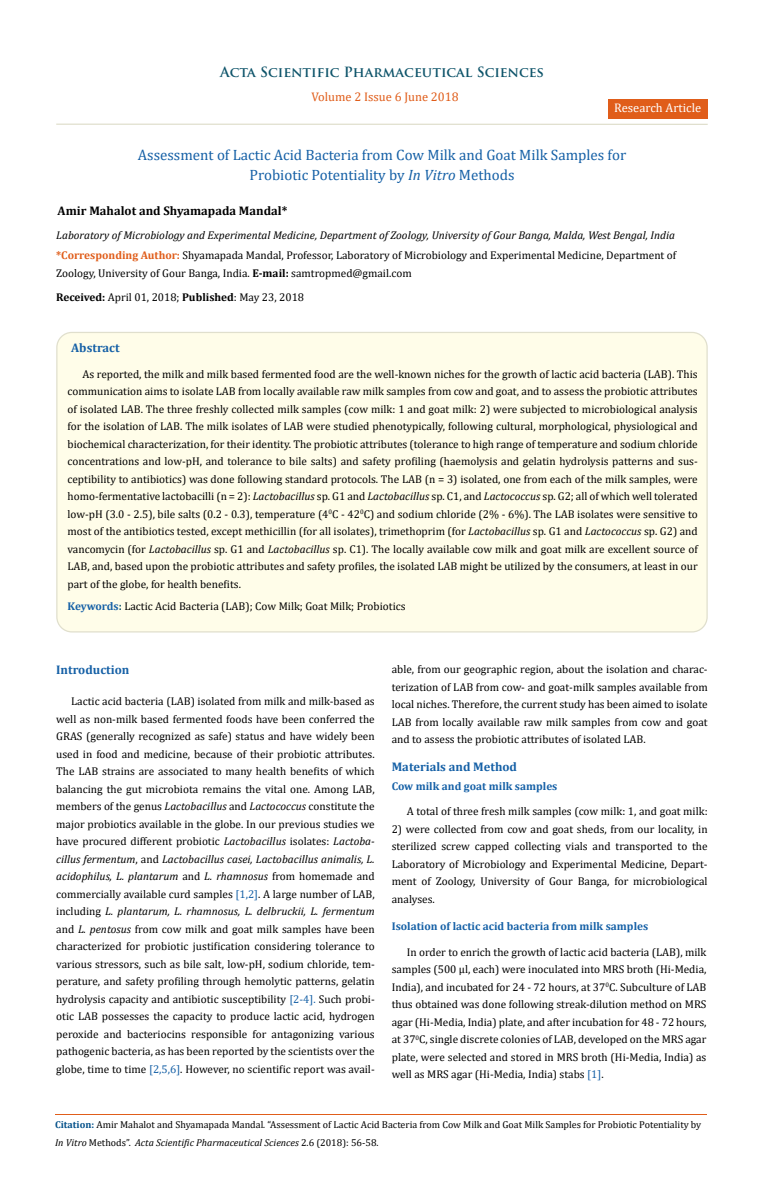
<style>
.page{position:relative;width:764px;height:1202px;background:#fff}
.page>*{position:absolute;margin:0;border:0;box-sizing:border-box;transform-origin:0 0}
.t1{font:15px/20px "Cambria";color:#1560a6;text-align:center}
.t2{font:700 13.75px "Trajan Pro";color:#0e546a}
.t3{font:700 12.5px "Cambria";color:#1560a6}
.t4{font:700 12.5px "Cambria";color:#000}
.t5{font:12.5px "Cambria";color:#e05d1a}
.t6{font:12.5px "Cambria";color:#fff}
.t7{font:11.25px/17.5px "Cambria";color:#000;text-align:justify}
.t8{font:italic 11.25px/20.6px "Cambria";color:#000}
.t9{font:700 11.25px "Cambria";color:#1560a6}
.t10{font:10px/17.5px "Cambria";color:#000}
.s1{font-style:italic}
.s2{font-weight:700;font-style:normal;color:#e05d1a}
.s3{font-style:normal}
.s4{font-weight:700}
.s5{font-weight:700;color:#1560a6}
.s6{font-weight:700;color:#0e546a}
.s7{color:#1560a6}
.s8{font-weight:700;color:#035089}
</style>
<div class="page">
<div style="left:608px;top:99px;width:99px;height:20px;background:#e05d1a"></div>
<div style="left:57px;top:332px;width:650px;height:299px;background:#fffde9;border-radius:15px"></div>
<hr style="left:55px;top:1113px;width:651px;height:1px;background:#e05d1a">
<hr style="left:56px;top:123px;width:651px;height:2px;background:#e0dfcd">
<p class="t2" style="left:220px;top:64px;width:325px">Acta Scientific Pharmaceutical Sciences</p>
<p class="t5" style="left:311px;top:90px;width:149px">Volume 2 Issue 6 June 2018</p>
<p class="t6" style="left:614px;top:100px;width:89px">Research Article</p>
<h1 class="t1" style="left:138px;top:145px;width:490px">Assessment of Lactic Acid Bacteria from Cow Milk and Goat Milk Samples for<br>Probiotic Potentiality by <span class="s1">In Vitro</span> Methods</h1>
<p class="t4" style="left:58px;top:202px;width:231px">Amir Mahalot and Shyamapada Mandal*</p>
<p class="t8" style="left:56px;top:224px;width:621px">Laboratory of Microbiology and Experimental Medicine, Department of Zoology, University of Gour Banga, Malda, West Bengal, India <span class="s2">*Corresponding Author:</span> <span class="s3">Shyamapada Mandal, Professor, Laboratory of Microbiology and Experimental Medicine, Department of</span></p>
<p class="t7" style="left:56px;top:261px;width:357px;line-height:24.4px">Zoology, University of Gour Banga, India. <span class="s4">E-mail:</span> samtropmed@gmail.com<br><span class="s4">Received:</span> April 01, 2018; <span class="s4">Published</span>: May 23, 2018</p>
<p class="t3" style="left:71px;top:339px;width:50px">Abstract</p>
<p class="t7" style="left:68px;top:365px;width:632px;text-indent:15px">As reported, the milk and milk based fermented food are the well-known niches for the growth of lactic acid bacteria (LAB). This communication aims to isolate LAB from locally available raw milk samples from cow and goat, and to assess the probiotic attributes of isolated LAB. The three freshly collected milk samples (cow milk: 1 and goat milk: 2) were subjected to microbiological analysis for the isolation of LAB. The milk isolates of LAB were studied phenotypically, following cultural, morphological, physiological and biochemical characterization, for their identity. The probiotic attributes (tolerance to high range of temperature and sodium chloride concentrations and low-pH, and tolerance to bile salts) and safety profiling (haemolysis and gelatin hydrolysis patterns and sus&shy;ceptibility to antibiotics) was done following standard protocols. The LAB (n = 3) isolated, one from each of the milk samples, were homo-fermentative lactobacilli (n = 2): <span class="s1">Lactobacillus</span> sp. G1 and <span class="s1">Lactobacillus</span> sp. C1, and <span class="s1">Lactococcus</span> sp. G2; all of which well tolerated low-pH (3.0 - 2.5), bile salts (0.2 - 0.3), temperature (4<sup>0</sup>C - 42<sup>0</sup>C) and sodium chloride (2% - 6%). The LAB isolates were sensitive to most of the antibiotics tested, except methicillin (for all isolates), trimethoprim (for <span class="s1">Lactobacillus</span> sp. G1 and <span class="s1">Lactococcus</span> sp. G2) and vancomycin (for <span class="s1">Lactobacillus</span> sp. G1 and <span class="s1">Lactobacillus</span> sp. C1). The locally available cow milk and goat milk are excellent source of LAB, and, based upon the probiotic attributes and safety profiles, the isolated LAB might be utilized by the consumers, at least in our part of the globe, for health benefits.</p>
<p class="t7" style="left:68px;top:596px;width:339px"><span class="s5">Keywords</span><span class="s6">:</span> Lactic Acid Bacteria (LAB); Cow Milk; Goat Milk; Probiotics</p>
<p class="t3" style="left:56px;top:661px;width:75px">Introduction</p>
<p class="t7" style="left:56px;top:692px;width:320px;text-indent:15px">Lactic acid bacteria (LAB) isolated from milk and milk-based as well as non-milk based fermented foods have been conferred the GRAS (generally recognized as safe) status and have widely been used in food and medicine, because of their probiotic attributes.<br>The LAB strains are associated to many health benefits of which balancing the gut microbiota remains the vital one. Among LAB, members of the genus <span class="s1">Lactobacillus</span> and <span class="s1">Lactococcus</span> constitute the major probiotics available in the globe. In our previous studies we have procured different probiotic <span class="s1">Lactobacillus</span> isolates: <span class="s1">Lactoba&shy;cillus fermentum</span>, and <span class="s1">Lactobacillus casei, Lactobacillus animalis, L. acidophilus, L. plantarum</span> and <span class="s1">L. rhamnosus</span> from homemade and commercially available curd samples <span class="s7">[1,2]</span>. A large number of LAB, including <span class="s1">L. plantarum, L. rhamnosus, L. delbruckii, L. fermentum </span>and <span class="s1">L. pentosus</span> from cow milk and goat milk samples have been characterized for probiotic justification considering tolerance to various stressors, such as bile salt, low-pH, sodium chloride, tem&shy;perature, and safety profiling through hemolytic patterns, gelatin hydrolysis capacity and antibiotic susceptibility <span class="s7">[2-4].</span> Such probi&shy;otic LAB possesses the capacity to produce lactic acid, hydrogen peroxide and bacteriocins responsible for antagonizing various pathogenic bacteria, as has been reported by the scientists over the globe, time to time <span class="s7">[2,5,6]</span>. However, no scientific report was avail-</p>
<p class="t7" style="left:392px;top:660px;width:317px">able, from our geographic region, about the isolation and charac&shy;terization of LAB from cow- and goat-milk samples available from local niches. Therefore, the current study has been aimed to isolate LAB from locally available raw milk samples from cow and goat and to assess the probiotic attributes of isolated LAB.</p>
<p class="t3" style="left:392px;top:757px;width:127px">Materials and Method</p>
<p class="t9" style="left:392px;top:778px;width:167px">Cow milk and goat milk samples</p>
<p class="t7" style="left:407px;top:802px;width:302px">A total of three fresh milk samples (cow milk: 1, and goat milk:</p>
<p class="t7" style="left:392px;top:820px;width:317px">2) were collected from cow and goat sheds, from our locality, in sterilized screw capped collecting vials and transported to the Laboratory of Microbiology and Experimental Medicine, Depart&shy;ment of Zoology, University of Gour Banga, for microbiological analyses.</p>
<p class="t9" style="left:392px;top:918px;width:258px">Isolation of lactic acid bacteria from milk samples</p>
<p class="t7" style="left:392px;top:943px;width:316px;text-indent:15px">In order to enrich the growth of lactic acid bacteria (LAB), milk samples (500 µl, each) were inoculated into MRS broth (Hi-Media, India), and incubated for 24 - 72 hours, at 37<sup>0</sup>C. Subculture of LAB thus obtained was done following streak-dilution method on MRS agar (Hi-Media, India) plate, and after incubation for 48 - 72 hours, at 37<sup>0</sup>C, single discrete colonies of LAB, developed on the MRS agar plate, were selected and stored in MRS broth (Hi-Media, India) as well as MRS agar (Hi-Media, India) stabs <span class="s7">[1]</span>.</p>
<p class="t10" style="left:55px;top:1115px;width:648px"><span class="s8">Citation:</span> Amir Mahalot and Shyamapada Mandal<span class="s1">.</span> “Assessment of Lactic Acid Bacteria from Cow Milk and Goat Milk Samples for Probiotic Potentiality by<br><span class="s1">In Vitro</span> Methods”. <span class="s1">Acta Scientific Pharmaceutical Sciences</span> 2.6 (2018): 56-58.</p>
</div>
